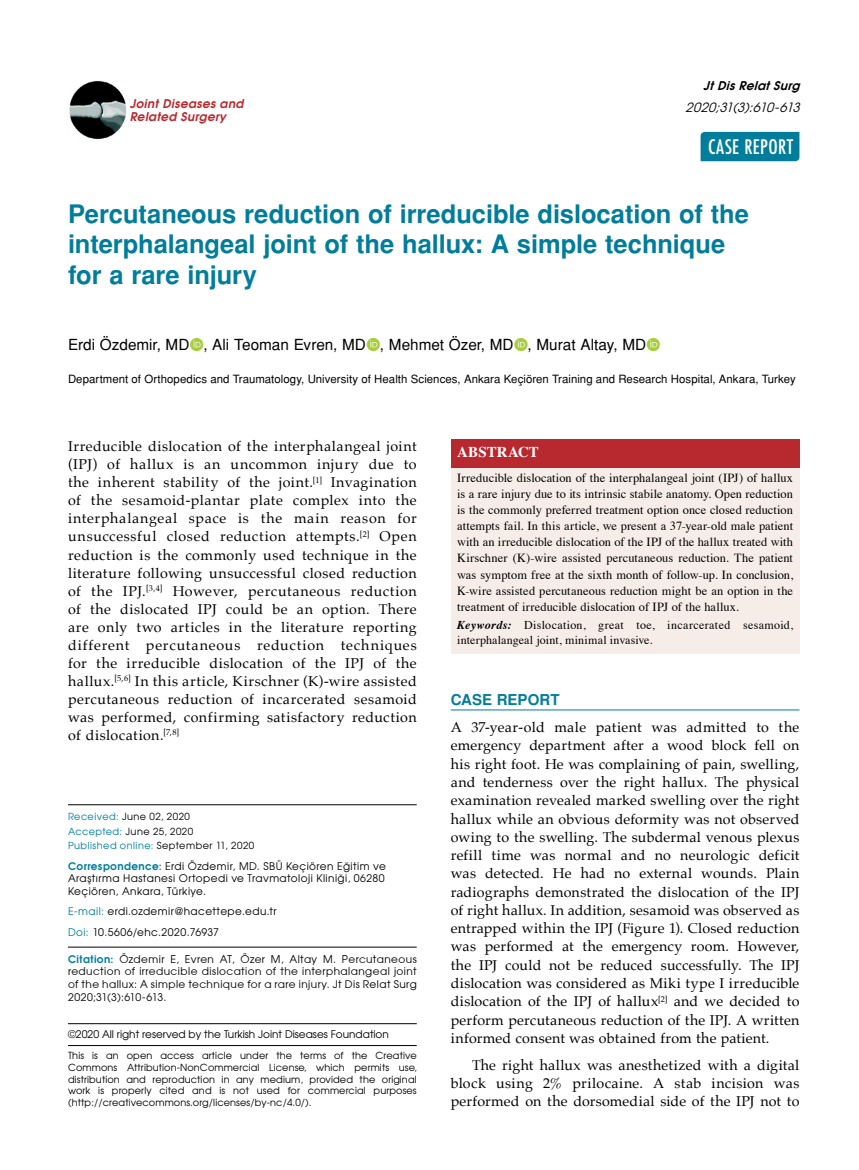
<style>
.page{position:relative;width:859px;height:1170px;background:#fff}
.page>*{position:absolute;margin:0;border:0;box-sizing:border-box;transform-origin:0 0}
.t1{font:700 25.5px/30.6px "Helvetica Tr";letter-spacing:-.005em;color:#007d9a}
.t2{font:500 condensed 19.5px "Futura";letter-spacing:.02em;color:#fff}
.t3{font:15.3px "Helvetica Normal Tr";color:#000}
.t4{font:700 15px "Helvetica Tr";letter-spacing:.005em;color:#007d9a}
.t5{font:700 15px "Times";letter-spacing:.01em;color:#fff}
.t6{font:14.25px/18.3px "Palatino";letter-spacing:.02em;color:#000;text-align:justify}
.t7{font:italic 12.75px "Avant Garde Tr";color:#000}
.t8{font:12.45px/16px "Times";letter-spacing:.005em;color:#000;text-align:justify}
.t9{font:12px/14.4px "Times";letter-spacing:.025em;color:#000}
.t10{font:12px/13.5px "Avant Garde Bold Italic Tr";letter-spacing:.03em;color:#b8292f}
.t11{font:italic 12px "Avant Garde Bold Tr";color:#000}
.t12{font:11.4px "Helvetica Normal Tr";letter-spacing:.005em;color:#000}
.t13{font:10.5px/12.3px "Avant Garde Tr";letter-spacing:.015em;color:#000;text-align:justify}
.t14{font:10.5px/12.6px "Avant Garde";letter-spacing:.045em;color:#000;text-align:justify}
.t15{font:10.5px/20.9px "Avant Garde Tr";letter-spacing:.045em;color:#000}
.t16{font:10.5px "Avant Garde Tr";letter-spacing:-.005em;color:#000}
.t17{font:9.75px/11.7px "Avant Garde Tr";letter-spacing:.02em;color:#000;text-align:justify}
.t18{font:9.75px/14.4px "Avant Garde Tr";letter-spacing:.045em;color:#000}
.s1{color:#007d9a}
.s2{font-family:"Avant Garde Bold Tr";color:#007d9a}
.s3{font-family:"Avant Garde Tr"}
.s4{font-weight:700;font-style:italic}
</style>
<div class="page">
<img style="left:69px;top:81px;width:58px;height:58px">
<div style="left:701px;top:132px;width:98px;height:29px;background:#007d9a"></div>
<hr style="left:68px;top:946px;width:349px;height:1px;background:#000">
<hr style="left:68px;top:804px;width:349px;height:1px;background:#000">
<div style="left:451px;top:466px;width:348px;height:188px;background:#f7ede8"></div>
<div style="left:451px;top:439px;width:348px;height:29px;background:#b8292f"></div>
<hr style="left:451px;top:709px;width:348px;height:1px;background:#007d9a">
<hr style="left:68px;top:1045px;width:349px;height:1px;background:#000">
<hr style="left:68px;top:1023px;width:349px;height:1px;background:#000">
<p class="t10" style="left:130px;top:96px;width:115px">Joint Diseases and<br>Related Surgery</p>
<p class="t11" style="left:703px;top:77px;width:102px">JtDisRelatSurg</p>
<p class="t7" style="left:685px;top:99px;width:120px">2020;31(3):610-613</p>
<h2 class="t2" style="left:708px;top:135px;width:87px">CASE REPORT</h2>
<h1 class="t1" style="left:68px;top:198px;width:682px">Percutaneous reduction of irreducible dislocation of the interphalangeal joint of the hallux: A simple technique for a rare injury</h1>
<p class="t3" style="left:68px;top:336px;width:580px">Erdi Özdemir, MD , Ali Teoman Evren, MD , Mehmet Özer, MD , Murat Altay, MD</p>
<p class="t12" style="left:68px;top:372px;width:729px">Department of Orthopedics and Traumatology, University of Health Sciences, Ankara Keçiören Training and Research Hospital, Ankara, Turkey</p>
<p class="t6" style="left:68px;top:437px;width:350px">Irreducible dislocation of the interphalangeal joint (IPJ) of hallux is an uncommon injury due to the inherent stability of the joint.<sup>[1]</sup> Invagination of the sesamoid-plantar plate complex into the interphalangeal space is the main reason for unsuccessful closed reduction attempts.<sup>[2]</sup> Open reduction is the commonly used technique in the literature following unsuccessful closed reduction of the IPJ.<sup>[3,4]</sup> However, percutaneous reduction of the dislocated IPJ could be an option. There are only two articles in the literature reporting different percutaneous reduction techniques for the irreducible dislocation of the IPJ of the hallux.<sup>[5,6]</sup> In this article, Kirschner (K)-wire assisted percutaneous reduction of incarcerated sesamoid was performed, confirming satisfactory reduction of dislocation.<sup>[7,8]</sup></p>
<p class="t18" style="left:68px;top:809px;width:188px"><span class="s1">Received:</span> June 02, 2020<br><span class="s1">Accepted:</span> June 25, 2020<br><span class="s1">Published online:</span> September 11, 2020</p>
<p class="t13" style="left:68px;top:859px;width:319px"><span class="s2">Correspondence</span>: Erdi Özdemir, MD. SBÜ Keçiören Eğitim ve Araştırma Hastanesi Ortopedi ve Travmatoloji Kliniği, 06280<br>Keçiören, Ankara, Türkiye.</p>
<p class="t15" style="left:68px;top:901px;width:210px"><span class="s1">E-mail:</span> erdi.ozdemir@hacettepe.edu.tr<br><span class="s1">Doi:</span> 10.5606/ehc.2020.76937</p>
<p class="t14" style="left:68px;top:952px;width:350px"><span class="s2">Citation:</span> Özdemir E, Evren AT, Özer M, Altay M. Percutaneous reduction of irreducible dislocation of the interphalangeal joint of the hallux: A simple technique for a rare injury<span class="s3">. Jt Dis Relat Surg</span></p>
<p class="t16" style="left:68px;top:990px;width:100px">2020;31(3):610-613.</p>
<p class="t13" style="left:68px;top:1027px;width:322px">©2020 All right reserved by the Turkish Joint Diseases Foundation</p>
<p class="t17" style="left:68px;top:1049px;width:350px">This is an open access article under the terms of the Creative Commons Attribution-NonCommercial License, which permits use, distribution and reproduction in any medium, provided the original work is properly cited and is not used for commercial purposes (http://creativecommons.org/licenses/by-nc/4.0/).</p>
<p class="t5" style="left:457px;top:438px;width:83px">ABSTRACT</p>
<p class="t8" style="left:457px;top:469px;width:337px">Irreducible dislocation of the interphalangeal joint (IPJ) of hallux is a rare injury due to its intrinsic stabile anatomy. Open reduction is the commonly preferred treatment option once closed reduction attempts fail. In this article, we present a 37-year-old male patient with an irreducible dislocation of the IPJ of the hallux treated with Kirschner (K)-wire assisted percutaneous reduction. The patient was symptom free at the sixth month of follow-up. In conclusion, K-wire assisted percutaneous reduction might be an option in the treatment of irreducible dislocation of IPJ of the hallux.</p>
<p class="t9" style="left:457px;top:617px;width:337px"><span class="s4">Keywords:</span> Dislocation, great toe, incarcerated sesamoid, interphalangeal joint, minimal invasive.</p>
<p class="t4" style="left:451px;top:691px;width:110px">CASE REPORT</p>
<p class="t6" style="left:451px;top:718px;width:350px">A 37-year-old male patient was admitted to the emergency department after a wood block fell on his right foot. He was complaining of pain, swelling, and tenderness over the right hallux. The physical examination revealed marked swelling over the right hallux while an obvious deformity was not observed owing to the swelling. The subdermal venous plexus refill time was normal and no neurologic deficit was detected. He had no external wounds. Plain radiographs demonstrated the dislocation of the IPJ of right hallux. In addition, sesamoid was observed as entrapped within the IPJ (Figure 1). Closed reduction was performed at the emergency room. However, the IPJ could not be reduced successfully. The IPJ dislocation was considered as Miki type I irreducible dislocation of the IPJ of hallux<sup>[2]</sup> and we decided to perform percutaneous reduction of the IPJ. A written informed consent was obtained from the patient.</p>
<p class="t6" style="left:451px;top:1055px;width:350px;text-indent:21px">The right hallux was anesthetized with a digital block using 2% prilocaine. A stab incision was performed on the dorsomedial side of the IPJ not to</p>
</div>
